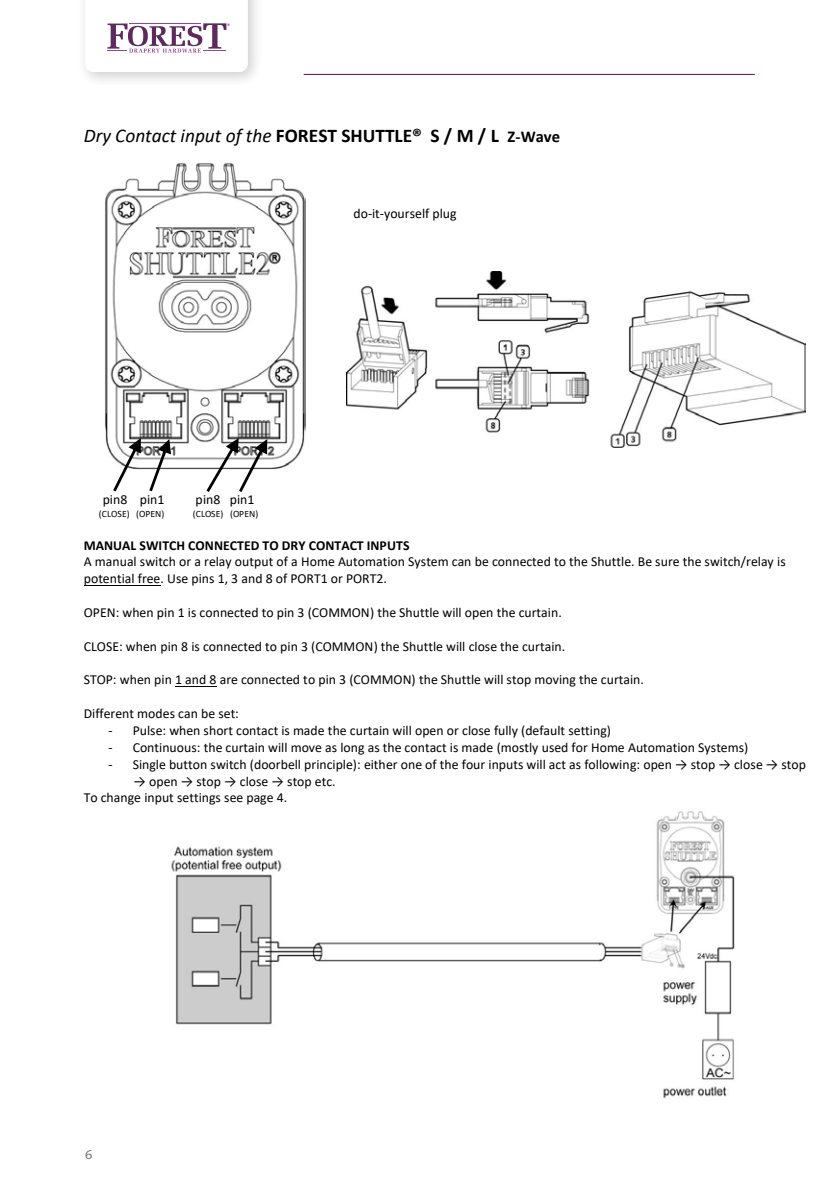
<style>
.page{position:relative;width:840px;height:1191px;background:#fff}
.page>*{position:absolute;margin:0;border:0;box-sizing:border-box;transform-origin:0 0}
.t1{font:italic 19.4px "Calibri";color:#000}
.t2{font:13.8px/16.8px "Calibri";color:#000}
.t3{font:700 13.8px "Calibri";color:#000}
.t4{font:12.8px "Syntax";color:#706f6f}
.t5{font:9.6px "Calibri";color:#000}
.s1{font-weight:700;font-style:normal}
.s2{font-weight:700;font-style:normal;font-size:16.6px}
</style>
<div class="page">
<hr style="left:303px;top:74px;width:451px;height:1px;background:#610c53">
<div style="left:77px;top:0;width:187px;height:88px;background:#000;opacity:.2"></div>
<svg style="left:85px;top:0;width:163px;height:72px"></svg>
<img style="left:105px;top:163px;width:200px;height:307px">
<img style="left:346px;top:271px;width:458px;height:177px">
<img style="left:171px;top:811px;width:564px;height:287px">
<hr style="left:84px;top:584px;width:76px;height:1px;background:#000">
<hr style="left:175px;top:686px;width:41px;height:1px;background:#000">
<svg style="left:113px;top:438px;width:28px;height:53px"></svg>
<svg style="left:149px;top:439px;width:22px;height:52px"></svg>
<svg style="left:206px;top:438px;width:61px;height:54px"></svg>
<h1 class="t1" style="left:84px;top:122px;width:477px">Dry Contact input of the <span class="s1">FOREST SHUTTLE® S / M / L</span> <span class="s2">Z-Wave</span></h1>
<p class="t2" style="left:353px;top:204px;width:104px">do-it-yourself plug</p>
<p class="t2" style="left:103px;top:491px;width:63px">pin8 pin1</p>
<p class="t2" style="left:195px;top:491px;width:60px">pin8 pin1</p>
<p class="t5" style="left:99px;top:507px;width:67px">(CLOSE) (OPEN)</p>
<p class="t5" style="left:193px;top:507px;width:67px">(CLOSE) (OPEN)</p>
<p class="t3" style="left:84px;top:535px;width:327px">MANUAL SWITCH CONNECTED TO DRY CONTACT INPUTS</p>
<p class="t2" style="left:84px;top:553px;width:703px">A manual switch or a relay output of a Home Automation System can be connected to the Shuttle. Be sure the switch/relay is potential free. Use pins 1, 3 and 8 of PORT1 or PORT2.</p>
<p class="t2" style="left:84px;top:603px;width:479px">OPEN: when pin 1 is connected to pin 3 (COMMON) the Shuttle will open the curtain.</p>
<p class="t2" style="left:84px;top:637px;width:482px">CLOSE: when pin 8 is connected to pin 3 (COMMON) the Shuttle will close the curtain.</p>
<p class="t2" style="left:84px;top:671px;width:561px">STOP: when pin 1 and 8 are connected to pin 3 (COMMON) the Shuttle will stop moving the curtain.</p>
<p class="t2" style="left:84px;top:704px;width:157px">Different modes can be set:</p>
<p class="t2" style="left:109px;top:721px;width:503px">- Pulse: when short contact is made the curtain will open or close fully (default setting)</p>
<p class="t2" style="left:109px;top:738px;width:640px">- Continuous: the curtain will move as long as the contact is made (mostly used for Home Automation Systems)</p>
<p class="t2" style="left:109px;top:755px;width:698px">- Single button switch (doorbell principle): either one of the four inputs will act as following: open → stop → close → stop</p>
<p class="t2" style="left:84px;top:772px;width:253px;text-indent:50px">→ open → stop → close → stop etc.<br>To change input settings see page 4.</p>
<p class="t4" style="left:85px;top:1147px;width:9px">6</p>
</div>
